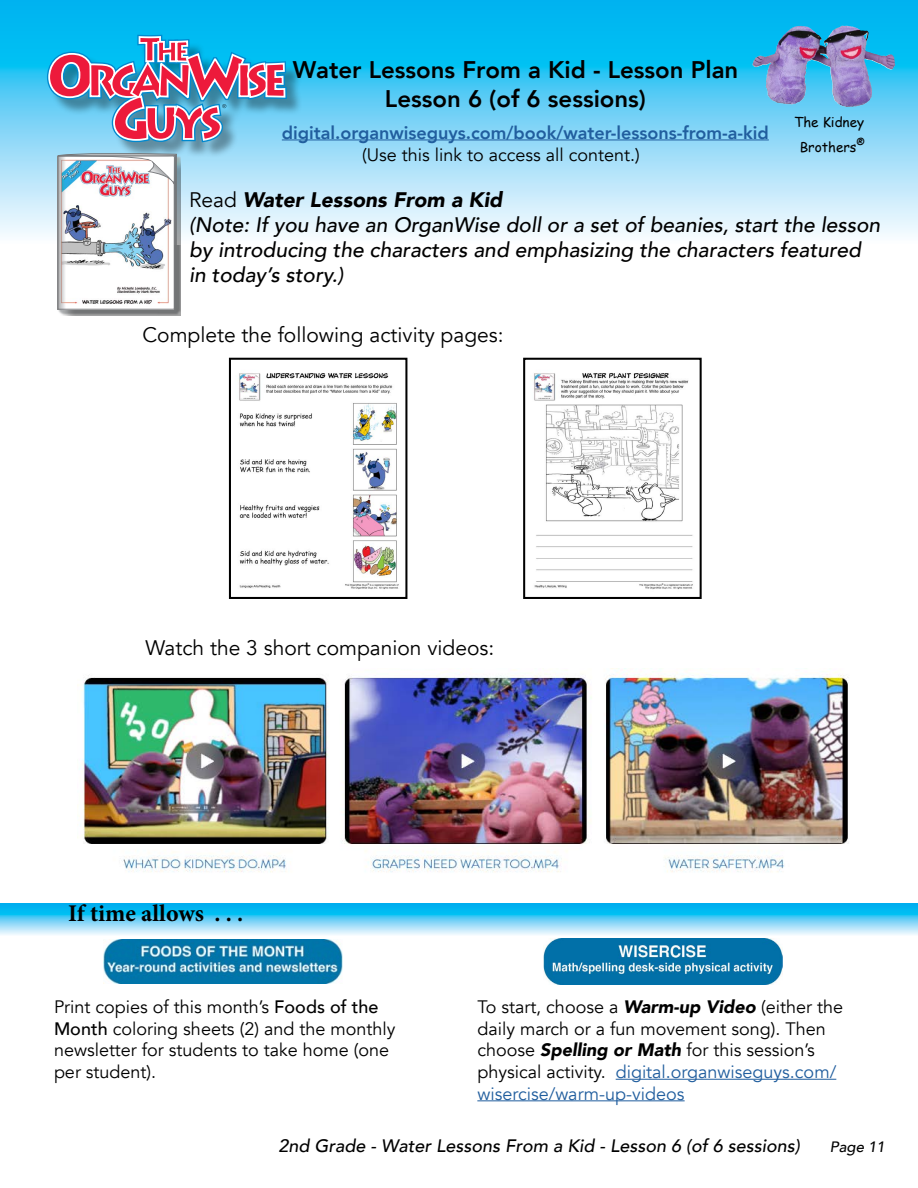
<style>
.page{position:relative;width:918px;height:1188px;background:#fff}
.page>*{position:absolute;margin:0;border:0;box-sizing:border-box;transform-origin:0 0}
.t1{font:800 24px/28.8px "Avenir";color:#000;text-align:center}
.t2{font:700 24px "Minion Pro";color:#000}
.t3{font:italic 500 21px/25.2px "Avenir";color:#000}
.t4{font:21px "Avenir";color:#000}
.t5{font:18px/21.6px "Avenir";color:#000}
.t6{font:800 18px "Avenir";color:#215e9e}
.t7{font:italic 500 18px "Avenir";color:#000}
.t8{font:italic 500 15px "Avenir";color:#000}
.t9{font:13.5px/25.5px "Comic Sans MS";color:#000;text-align:center}
.s1{font-weight:400;font-style:normal}
.s2{font-weight:900}
.s3{font-weight:500}
.s4{font-weight:900;font-style:italic}
.s5{color:#215e9e}
</style>
<div class="page">
<svg style="left:0;top:0;width:918px;height:244px;background:#76d3f5"></svg>
<hr style="left:282px;top:139px;width:487px;height:1px;background:#215e9e">
<div style="left:49px;top:37px;width:254px;height:122px;background:#000;opacity:.35"></div>
<svg style="left:45px;top:33px;width:244px;height:111px;background:#7c97bb"></svg>
<img style="left:46px;top:144px;width:134px;height:171px">
<img style="left:57px;top:152px;width:120px;height:157px">
<img style="left:104px;top:940px;width:239px;height:43px">
<svg style="left:0;top:904px;width:918px;height:31px;background:#62cff6"></svg>
<img style="left:544px;top:939px;width:239px;height:45px">
<hr style="left:616px;top:1079px;width:220px;height:1px;background:#215e9e">
<hr style="left:477px;top:1100px;width:208px;height:1px;background:#215e9e">
<img style="left:752px;top:26px;width:89px;height:41px">
<img style="left:238px;top:373px;width:161px;height:217px">
<div style="left:229px;top:358px;width:178px;height:241px;border:2px solid #000"></div>
<img style="left:533px;top:373px;width:160px;height:217px">
<div style="left:523px;top:358px;width:179px;height:241px;border:2px solid #000"></div>
<img style="left:77px;top:670px;width:771px;height:202px">
<h1 class="t1" style="left:293px;top:56px;width:447px">Water Lessons From a Kid - Lesson Plan<br>Lesson 6 (of 6 sessions)</h1>
<p class="t6" style="left:282px;top:118px;width:488px">digital.organwiseguys.com/book/water-lessons-from-a-kid</p>
<p class="t5" style="left:362px;top:144px;width:279px">(Use this link to access all content.)</p>
<p class="t3" style="left:189px;top:187px;width:693px"><span class="s1">Read</span> <span class="s2">Water Lessons From a Kid<br></span>(Note: If you have an OrganWise doll or a set of beanies, start the lesson by introducing the characters and emphasizing the characters featured in today’s story.)</p>
<p class="t4" style="left:142px;top:322px;width:363px">Complete the following activity pages:</p>
<p class="t9" style="left:794px;top:109px;width:72px">The Kidney<br>Brothers<sup>®</sup></p>
<p class="t4" style="left:146px;top:636px;width:350px">Watch the 3 short companion videos:</p>
<h1 class="t2" style="left:68px;top:897px;width:177px">If time allows . . .</h1>
<p class="t5" style="left:54px;top:996px;width:343px">Print copies of this month’s <span class="s3">Foods of the Month</span> coloring sheets (2) and the monthly newsletter for students to take home (one per student).</p>
<p class="t5" style="left:477px;top:996px;width:367px">To start, choose a <span class="s4">Warm-up Video</span> (either the daily march or a fun movement song). Then choose <span class="s4">Spelling or Math</span> for this session’s physical activity. <span class="s5">digital.organwiseguys.com/ wisercise/warm-up-videos</span></p>
<p class="t7" style="left:278px;top:1135px;width:523px">2nd Grade - Water Lessons From a Kid - Lesson 6 (of 6 sessions)</p>
<p class="t8" style="left:830px;top:1138px;width:57px">Page 11</p>
</div>
